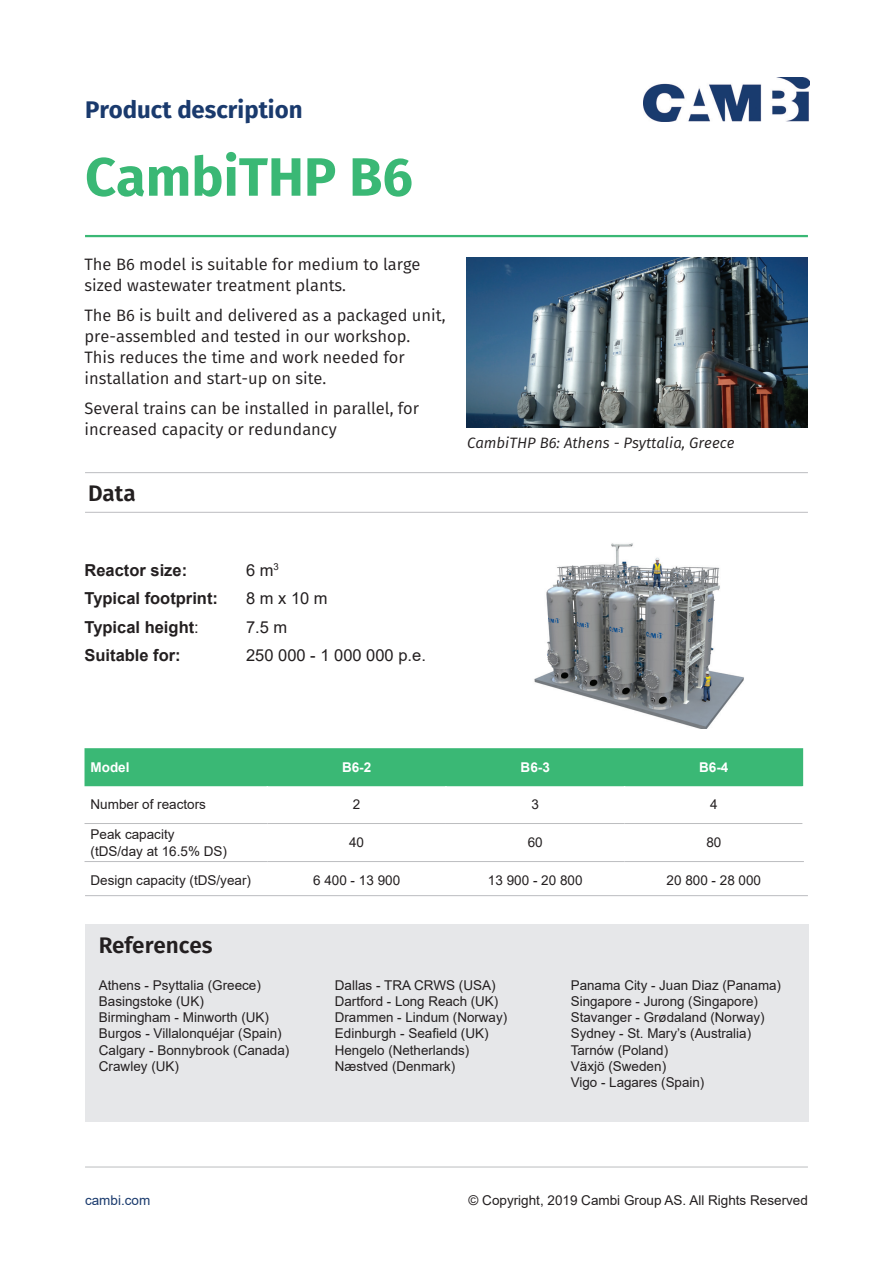
<style>
.page{position:relative;width:893px;height:1263px;background:#fff}
.page>*{position:absolute;margin:0;border:0;box-sizing:border-box;transform-origin:0 0}
.Heading_-_Land_by{font:700 54px "Fira Sans";color:#3ab875}
.Heading_-_Land_by-2{font:700 24px "Fira Sans";color:#1a3a6d}
.t1{font:600 22.5px "Fira Sans";color:#231f20}
.Brødtekst{font:16.5px/21px "Fira Sans";color:#231f20}
.t2{font:700 16.5px "Arial";color:#231f20}
.t3{font:16.5px "Arial";color:#231f20}
.t4{font:italic 15px "Fira Sans";color:#231f20}
.t5{font:13.5px/16.2px "Arial";color:#231f20}
.t6{font:700 13.5px "Arial";color:#fff}
.t7{font:13.5px "Arial";color:#1a3a6d}
.s1{font-weight:400}
</style>
<div class="page">
<hr style="left:85px;top:235px;width:723px;height:2px;background:#3ab875">
<hr style="left:85px;top:895px;width:723px;height:1px;background:#bcbdc0">
<hr style="left:85px;top:1166px;width:723px;height:1px;background:#bcbdc0">
<img style="left:534px;top:543px;width:210px;height:186px">
<img style="left:467px;top:258px;width:341px;height:169px">
<img style="left:643px;top:78px;width:166px;height:44px">
<div style="left:85px;top:748px;width:718px;height:38px;background:#3ab875"></div>
<hr style="left:85px;top:823px;width:182px;height:1px;background:#bcbdc0">
<hr style="left:267px;top:823px;width:179px;height:1px;background:#bcbdc0">
<hr style="left:446px;top:823px;width:179px;height:1px;background:#bcbdc0">
<hr style="left:625px;top:823px;width:177px;height:1px;background:#bcbdc0">
<hr style="left:85px;top:861px;width:182px;height:1px;background:#bcbdc0">
<hr style="left:267px;top:861px;width:179px;height:1px;background:#bcbdc0">
<hr style="left:446px;top:861px;width:179px;height:1px;background:#bcbdc0">
<hr style="left:625px;top:861px;width:179px;height:1px;background:#bcbdc0">
<div style="left:85px;top:924px;width:723px;height:197px;background:#e6e7e9"></div>
<hr style="left:85px;top:472px;width:723px;height:1px;background:#bcbdc0">
<hr style="left:85px;top:512px;width:723px;height:1px;background:#bcbdc0">
<p class="Heading_-_Land_by-2" style="left:85px;top:93px;width:219px">Product description</p>
<p class="Heading_-_Land_by" style="left:85px;top:139px;width:329px">CambiTHP B6</p>
<p class="Brødtekst" style="left:85px;top:254px;width:337px">The B6 model is suitable for medium to large sized wastewater treatment plants.</p>
<p class="Brødtekst" style="left:85px;top:305px;width:362px">The B6 is built and delivered as a packaged unit, pre-assembled and tested in our workshop.<br>This reduces the time and work needed for installation and start-up on site.</p>
<p class="Brødtekst" style="left:85px;top:398px;width:336px">Several trains can be installed in parallel, for increased capacity or redundancy</p>
<p class="t1" style="left:88px;top:477px;width:49px">Data</p>
<p class="t4" style="left:467px;top:432px;width:269px">CambiTHP B6: Athens - Psyttalia, Greece</p>
<p class="t2" style="left:85px;top:558px;width:104px">Reactor size:</p>
<p class="t3" style="left:246px;top:559px;width:34px">6 m<sup>3</sup></p>
<p class="t2" style="left:85px;top:587px;width:135px">Typical footprint:</p>
<p class="t3" style="left:246px;top:587px;width:83px">8 m x 10 m</p>
<p class="t2" style="left:85px;top:615px;width:116px">Typical height<span class="s1">:</span></p>
<p class="t3" style="left:246px;top:616px;width:43px">7.5 m</p>
<p class="t2" style="left:85px;top:644px;width:98px">Suitable for:</p>
<p class="t3" style="left:246px;top:644px;width:181px">250 000 - 1 000 000 p.e.</p>
<p class="t6" style="left:91px;top:758px;width:41px">Model</p>
<p class="t6" style="left:342px;top:758px;width:31px">B6-2</p>
<p class="t6" style="left:521px;top:758px;width:31px">B6-3</p>
<p class="t6" style="left:699px;top:758px;width:31px">B6-4</p>
<p class="t5" style="left:91px;top:796px;width:117px">Number of reactors</p>
<p class="t5" style="left:353px;top:796px;width:9px">2</p>
<p class="t5" style="left:531px;top:796px;width:9px">3</p>
<p class="t5" style="left:710px;top:796px;width:9px">4</p>
<p class="t5" style="left:91px;top:826px;width:138px">Peak capacity (tDS/day at 16.5% DS)</p>
<p class="t5" style="left:349px;top:834px;width:17px">40</p>
<p class="t5" style="left:528px;top:834px;width:17px">60</p>
<p class="t5" style="left:706px;top:834px;width:17px">80</p>
<p class="t5" style="left:91px;top:872px;width:162px">Design capacity (tDS/year)</p>
<p class="t5" style="left:313px;top:872px;width:89px">6 400 - 13 900</p>
<p class="t5" style="left:488px;top:872px;width:96px">13 900 - 20 800</p>
<p class="t5" style="left:667px;top:872px;width:96px">20 800 - 28 000</p>
<p class="t1" style="left:99px;top:929px;width:115px">References</p>
<p class="t5" style="left:99px;top:977px;width:164px">Athens - Psyttalia (Greece)</p>
<p class="t5" style="left:99px;top:993px;width:107px">Basingstoke (UK)</p>
<p class="t5" style="left:99px;top:1009px;width:172px">Birmingham - Minworth (UK)</p>
<p class="t5" style="left:99px;top:1025px;width:184px">Burgos - Villalonquéjar (Spain)</p>
<p class="t5" style="left:99px;top:1042px;width:192px">Calgary - Bonnybrook (Canada)</p>
<p class="t5" style="left:99px;top:1058px;width:82px">Crawley (UK)</p>
<p class="t5" style="left:335px;top:977px;width:162px">Dallas - TRA CRWS (USA)</p>
<p class="t5" style="left:335px;top:993px;width:165px">Dartford - Long Reach (UK)</p>
<p class="t5" style="left:335px;top:1009px;width:174px">Drammen - Lindum (Norway)<br>Edinburgh - Seafield (UK)<br>Hengelo (Netherlands)<br>Næstved (Denmark)</p>
<p class="t5" style="left:571px;top:977px;width:212px">Panama City - Juan Diaz (Panama)</p>
<p class="t5" style="left:571px;top:993px;width:195px">Singapore - Jurong (Singapore)<br>Stavanger - Grødaland (Norway)<br>Sydney - St. Mary’s (Australia)<br>Tarnów (Poland)<br>Växjö (Sweden)</p>
<p class="t5" style="left:571px;top:1074px;width:135px">Vigo - Lagares (Spain)</p>
<p class="t7" style="left:85px;top:1191px;width:67px">cambi.com</p>
<p class="t5" style="left:469px;top:1192px;width:341px">© Copyright, 2019 Cambi Group AS. All Rights Reserved</p>
</div>
